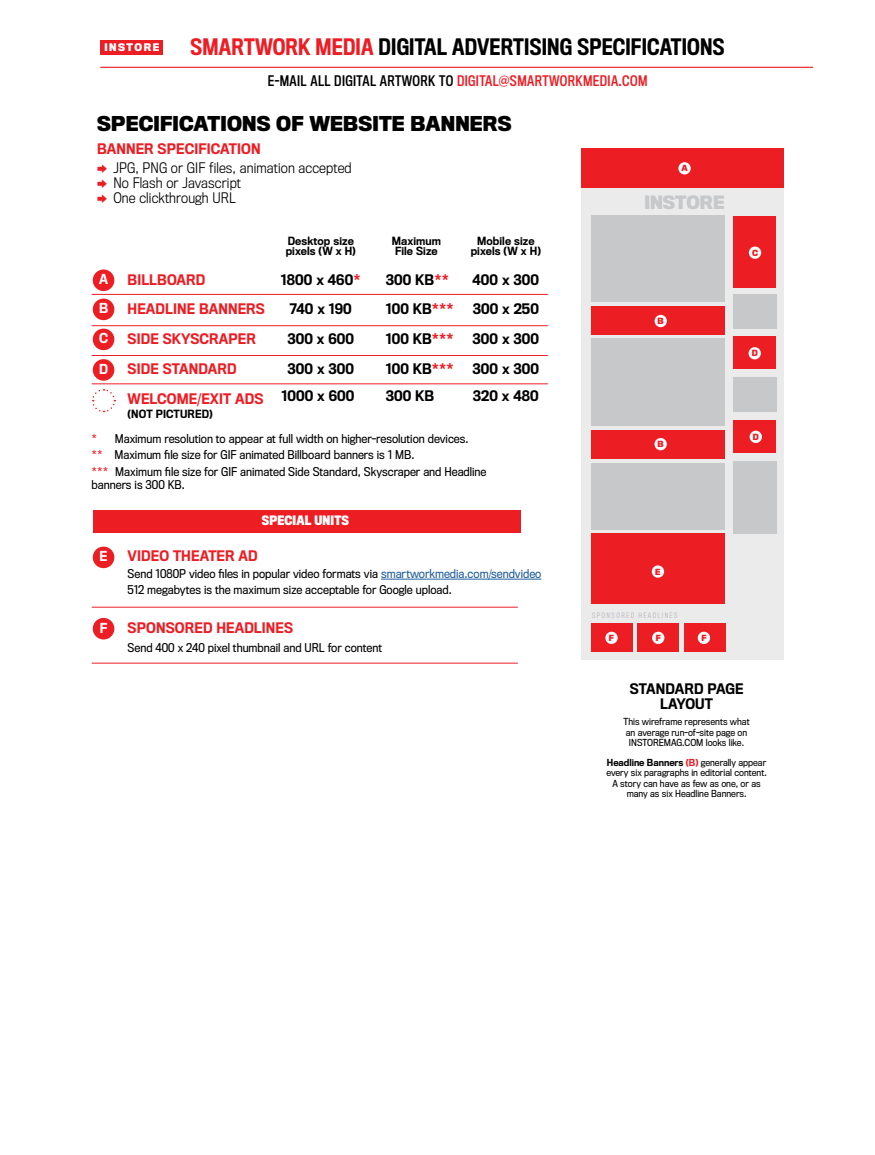
<style>
.page{position:relative;width:875px;height:1155px;background:#fff}
.page>*{position:absolute;margin:0;border:0;box-sizing:border-box;transform-origin:0 0}
.t1{font:500 21px "Titling Gothic FB Cond";letter-spacing:.01em;color:#000}
.t2{font:700 18.9px "Titling Gothic FB Narrow";letter-spacing:.01em;color:#000}
.t3{font:700 16.95px "Titling Gothic FB Narrow";color:#c7c8ca}
.t4{font:500 13.5px/28.5px "Titling Gothic FB Narrow";letter-spacing:.01em;color:#000}
.t5{font:500 13.5px "Titling Gothic FB Narrow";letter-spacing:.01em;color:#ed1d24}
.t6{font:300 13.5px/19.5px "Titling Gothic FB Narrow";letter-spacing:.01em;color:#000}
.t7{font:13.5px "Titling Gothic FB Cond Standard";letter-spacing:.03em;color:#ed1d24}
.t8{font:500 12.75px "Titling Gothic FB Narrow";color:#fff}
.t9{font:700 12px "Titling Gothic FB Cond";letter-spacing:.015em;color:#fff}
.t10{font:11.25px/16.5px "Titling Gothic FB Narrow";color:#000}
.t11{font:500 10.5px/10.5px "Titling Gothic FB Narrow";letter-spacing:.01em;color:#000;text-align:center}
.t12{font:700 9.75px "Titling Gothic FB Narrow";letter-spacing:.15em;color:#fff}
.t13{font:9px/10.5px "Titling Gothic FB Narrow";color:#000;text-align:center}
.t14{font:700 7.95px "Titling Gothic FB Narrow";color:#ed1d24}
.t15{font:6.9px "Titling Gothic FB Cond";letter-spacing:.2em;color:#bcbec0}
.s1{color:#ed1d24}
.s2{color:#000}
.s3{font-weight:500;color:#ed1d24}
.s4{font-family:"Click Bits Arrows One";font-weight:400;color:#ed1d24}
.s5{color:#215e9e}
.s6{font-weight:500}
</style>
<div class="page">
<div style="left:93px;top:510px;width:427px;height:22px;background:#ed1d24"></div>
<hr style="left:92px;top:294px;width:455px;height:1px;background:#ed1d24">
<hr style="left:92px;top:325px;width:455px;height:1px;background:#ed1d24">
<hr style="left:92px;top:355px;width:455px;height:1px;background:#ed1d24">
<hr style="left:92px;top:383px;width:455px;height:1px;background:#ed1d24">
<hr style="left:92px;top:607px;width:425px;height:1px;background:#ed1d24">
<hr style="left:92px;top:663px;width:425px;height:1px;background:#ed1d24">
<div style="left:93px;top:269px;width:21px;height:22px;background:#ed1d24;border-radius:50%"></div>
<div style="left:93px;top:299px;width:21px;height:21px;background:#ed1d24;border-radius:50%"></div>
<div style="left:93px;top:329px;width:21px;height:21px;background:#ed1d24;border-radius:50%"></div>
<div style="left:93px;top:359px;width:21px;height:22px;background:#ed1d24;border-radius:50%"></div>
<div style="left:93px;top:547px;width:21px;height:21px;background:#ed1d24;border-radius:50%"></div>
<div style="left:93px;top:618px;width:21px;height:21px;background:#ed1d24;border-radius:50%"></div>
<svg style="left:92px;top:389px;width:24px;height:24px"></svg>
<hr style="left:381px;top:579px;width:160px;height:1px;background:#215e9e">
<hr style="left:100px;top:67px;width:712px;height:1px;background:#ed1d24">
<div style="left:581px;top:152px;width:202px;height:508px;background:#ebebec"></div>
<div style="left:581px;top:148px;width:202px;height:40px;background:#ed1d24"></div>
<div style="left:591px;top:306px;width:133px;height:28px;background:#ed1d24"></div>
<div style="left:591px;top:430px;width:133px;height:29px;background:#ed1d24"></div>
<div style="left:591px;top:623px;width:41px;height:28px;background:#ed1d24"></div>
<div style="left:637px;top:623px;width:42px;height:28px;background:#ed1d24"></div>
<div style="left:683px;top:623px;width:41px;height:28px;background:#ed1d24"></div>
<div style="left:591px;top:534px;width:133px;height:70px;background:#ed1d24"></div>
<div style="left:732px;top:420px;width:43px;height:33px;background:#ed1d24"></div>
<div style="left:591px;top:215px;width:133px;height:87px;background:#c7c8ca"></div>
<div style="left:591px;top:339px;width:133px;height:87px;background:#c7c8ca"></div>
<div style="left:591px;top:463px;width:133px;height:67px;background:#c7c8ca"></div>
<div style="left:732px;top:294px;width:44px;height:35px;background:#c7c8ca"></div>
<div style="left:732px;top:377px;width:44px;height:35px;background:#c7c8ca"></div>
<div style="left:732px;top:461px;width:44px;height:73px;background:#c7c8ca"></div>
<div style="left:678px;top:162px;width:12px;height:12px;background:#fff;border-radius:50%"></div>
<div style="left:654px;top:315px;width:12px;height:12px;background:#fff;border-radius:50%"></div>
<div style="left:654px;top:438px;width:12px;height:12px;background:#fff;border-radius:50%"></div>
<div style="left:651px;top:565px;width:12px;height:13px;background:#fff;border-radius:50%"></div>
<div style="left:605px;top:632px;width:12px;height:12px;background:#fff;border-radius:50%"></div>
<div style="left:651px;top:632px;width:13px;height:12px;background:#fff;border-radius:50%"></div>
<div style="left:697px;top:632px;width:12px;height:12px;background:#fff;border-radius:50%"></div>
<div style="left:732px;top:336px;width:43px;height:33px;background:#ed1d24"></div>
<div style="left:748px;top:347px;width:12px;height:12px;background:#fff;border-radius:50%"></div>
<div style="left:732px;top:216px;width:43px;height:72px;background:#ed1d24"></div>
<div style="left:748px;top:247px;width:12px;height:12px;background:#fff;border-radius:50%"></div>
<div style="left:749px;top:431px;width:12px;height:12px;background:#fff;border-radius:50%"></div>
<div style="left:101px;top:41px;width:62px;height:14px;background:#ed1d24"></div>
<p class="t12" style="left:104px;top:42px;width:56px">INSTORE</p>
<h1 class="t1" style="left:190px;top:35px;width:535px"><span class="s1">SMARTWORK MEDIA</span> DIGITAL ADVERTISING SPECIFICATIONS</h1>
<p class="t7" style="left:268px;top:73px;width:381px"><span class="s2">E-MAIL ALL DIGITAL ARTWORK TO</span> DIGITAL@SMARTWORKMEDIA.COM</p>
<h2 class="t2" style="left:97px;top:113px;width:415px">SPECIFICATIONS OF WEBSITE BANNERS</h2>
<p class="t6" style="left:97px;top:139px;width:256px"><span class="s3">BANNER SPECIFICATION<br></span><span class="s4">2</span> JPG, PNG or GIF files, animation accepted</p>
<p class="t6" style="left:97px;top:176px;width:145px;line-height:15px"><span class="s4">2</span> No Flash or Javascript<br><span class="s4">2</span> One clickthrough URL</p>
<p class="t8" style="left:99px;top:272px;width:10px">A</p>
<p class="t8" style="left:99px;top:301px;width:11px">B</p>
<p class="t8" style="left:99px;top:331px;width:10px">C</p>
<p class="t8" style="left:99px;top:362px;width:10px">D</p>
<p class="t5" style="left:127px;top:272px;width:79px">BILLBOARD</p>
<p class="t5" style="left:127px;top:301px;width:139px">HEADLINE BANNERS</p>
<p class="t5" style="left:127px;top:331px;width:130px">SIDE SKYSCRAPER</p>
<p class="t5" style="left:127px;top:361px;width:110px">SIDE STANDARD</p>
<p class="t5" style="left:127px;top:391px;width:137px">WELCOME/EXIT ADS</p>
<p class="t11" style="left:127px;top:409px;width:87px">(NOT PICTURED)</p>
<p class="t11" style="left:285px;top:236px;width:72px;text-align:left">Desktop size pixels (W x H)</p>
<p class="t11" style="left:391px;top:236px;width:51px">Maximum<br>File Size</p>
<p class="t4" style="left:281px;top:266px;width:81px">1800 x 460<span class="s1">*</span></p>
<p class="t4" style="left:385px;top:266px;width:65px">300 KB<span class="s1">**</span></p>
<p class="t4" style="left:290px;top:295px;width:63px">740 x 190</p>
<p class="t4" style="left:385px;top:295px;width:70px">100 KB<span class="s1">***</span></p>
<p class="t4" style="left:287px;top:325px;width:68px">300 x 600</p>
<p class="t4" style="left:385px;top:325px;width:70px">100 KB<span class="s1">***</span></p>
<p class="t4" style="left:287px;top:355px;width:68px">300 x 300</p>
<p class="t4" style="left:385px;top:355px;width:70px">100 KB<span class="s1">***</span></p>
<p class="t4" style="left:281px;top:382px;width:74px">1000 x 600</p>
<p class="t4" style="left:385px;top:382px;width:50px">300 KB</p>
<p class="t11" style="left:470px;top:236px;width:72px">Mobile size pixels (W x H)</p>
<p class="t4" style="left:472px;top:266px;width:68px">400 x 300<br>300 x 250</p>
<p class="t4" style="left:472px;top:325px;width:68px">300 x 300</p>
<p class="t4" style="left:472px;top:355px;width:68px;line-height:27px">300 x 300<br>320 x 480</p>
<p class="t10" style="left:91px;top:430px;width:396px"><span class="s1">*</span> Maximum resolution to appear at full width on higher-resolution devices.<br><span class="s1">**</span> Maximum file size for GIF animated Billboard banners is 1 MB.<br><span class="s1">***</span> Maximum file size for GIF animated Side Standard, Skyscraper and Headline</p>
<p class="t10" style="left:91px;top:477px;width:95px">banners is 300 KB.</p>
<p class="t8" style="left:99px;top:549px;width:9px">E</p>
<p class="t8" style="left:100px;top:620px;width:9px">F</p>
<p class="t9" style="left:261px;top:514px;width:89px">SPECIAL UNITS</p>
<p class="t5" style="left:127px;top:548px;width:131px">VIDEO THEATER AD</p>
<p class="t10" style="left:128px;top:565px;width:415px">Send 1080P video files in popular video formats via <span class="s5">smartworkmedia.com/sendvideo<br></span>512 megabytes is the maximum size acceptable for Google upload.</p>
<p class="t5" style="left:127px;top:620px;width:167px">SPONSORED HEADLINES</p>
<p class="t10" style="left:128px;top:640px;width:256px">Send 400 x 240 pixel thumbnail and URL for content</p>
<p class="t14" style="left:681px;top:164px;width:8px">A</p>
<h3 class="t3" style="left:644px;top:192px;width:82px">INSTORE</h3>
<p class="t14" style="left:657px;top:316px;width:8px">B</p>
<p class="t14" style="left:751px;top:248px;width:8px">C</p>
<p class="t14" style="left:751px;top:349px;width:7px">D</p>
<p class="t14" style="left:657px;top:439px;width:8px">B</p>
<p class="t14" style="left:752px;top:432px;width:7px">D</p>
<p class="t14" style="left:655px;top:567px;width:7px">E</p>
<p class="t15" style="left:592px;top:612px;width:87px">SPONSORED HEADLINES</p>
<p class="t14" style="left:608px;top:633px;width:7px">F</p>
<p class="t14" style="left:655px;top:633px;width:7px">F</p>
<p class="t14" style="left:701px;top:633px;width:7px">F</p>
<p class="t4" style="left:629px;top:681px;width:115px;line-height:15px;text-align:center">STANDARD PAGE<br>LAYOUT</p>
<p class="t13" style="left:623px;top:717px;width:127px">This wireframe represents what an average run-of-site page on<br>INSTOREMAG.COM looks like.</p>
<p class="t13" style="left:606px;top:757px;width:162px"><span class="s6">Headline Banners</span> <span class="s3">(B)</span> generally appear every six paragraphs in editorial content.<br>A story can have as few as one, or as many as six Headline Banners.</p>
</div>
